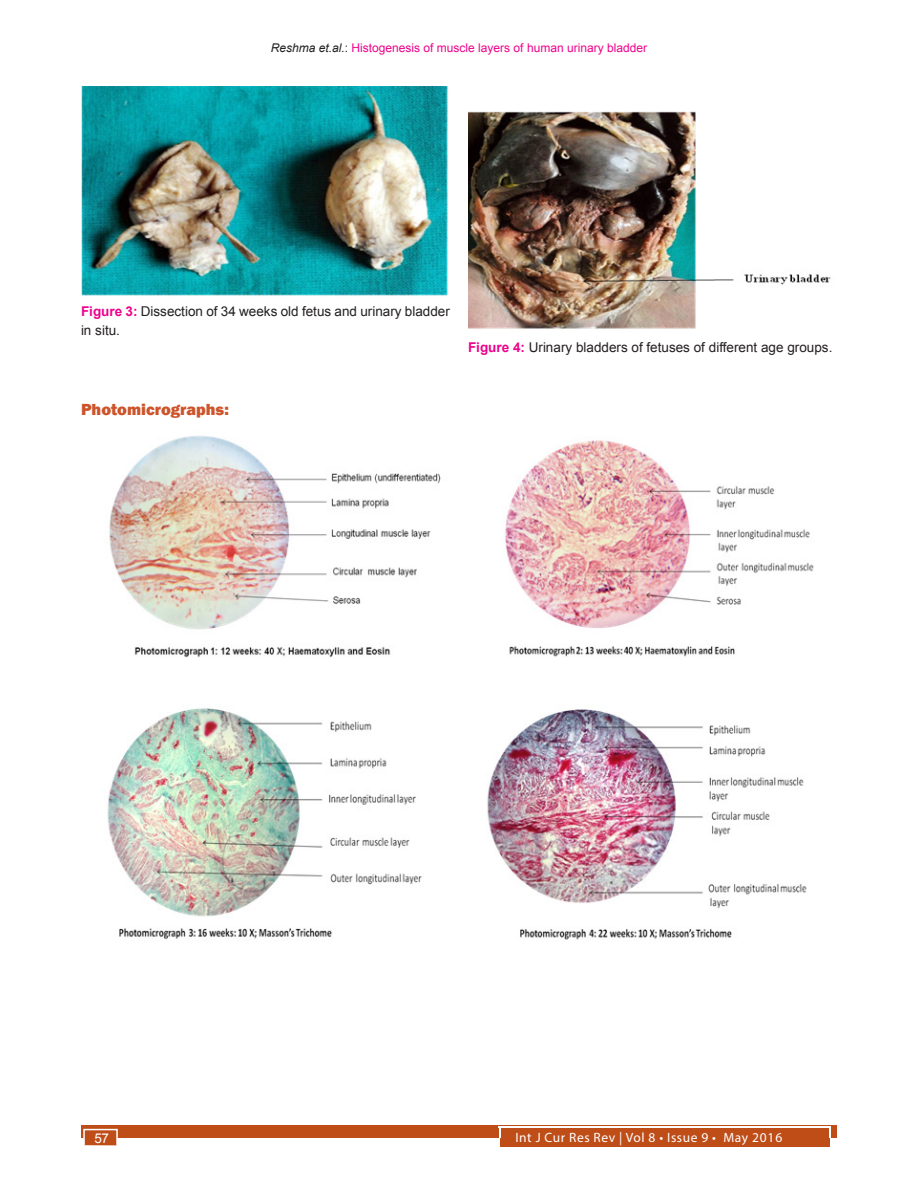
<style>
.page{position:relative;width:918px;height:1188px;background:#fff}
.page>*{position:absolute;margin:0;border:0;box-sizing:border-box;transform-origin:0 0}
.Head_2{font:800 16.5px "Franklin Gothic";color:#cd542a}
.Figure_caption{font:13.5px/18.9px "Arial";color:#231f20}
.t1{font:13.5px "Myriad Pro";letter-spacing:.04em;color:#fff}
.t2{font:13.5px "Arial";color:#fff}
.t3{font:12px "Arial";color:#ed028c}
.s1{font-style:italic;color:#231f20}
.s2{color:#231f20}
.s3{font-weight:700;color:#ed028c}
</style>
<div class="page">
<div style="left:81px;top:1125px;width:756px;height:13px;background:#be4d18"></div>
<div style="left:500px;top:1128px;width:329px;height:19px;background:#be4d18"></div>
<hr style="left:499px;top:1127px;width:331px;height:1px;background:#fff">
<svg style="left:829px;top:1127px;width:2px;height:11px"></svg>
<div style="left:83px;top:1129px;width:35px;height:17px;background:#be4d18;border:2px solid #fff"></div>
<img style="left:81px;top:86px;width:367px;height:210px">
<img style="left:468px;top:111px;width:363px;height:218px">
<img style="left:107px;top:435px;width:707px;height:505px">
<p class="t3" style="left:271px;top:40px;width:378px"><span class="s1">Reshma et.al.</span><span class="s2">:</span> Histogenesis of muscle layers of human urinary bladder</p>
<p class="Figure_caption" style="left:81px;top:302px;width:370px"><span class="s3">Figure 3:</span> Dissection of 34 weeks old fetus and urinary bladder in situ.</p>
<p class="Figure_caption" style="left:468px;top:338px;width:366px"><span class="s3">Figure 4:</span> Urinary bladders of fetuses of different age groups.</p>
<p class="Head_2" style="left:81px;top:399px;width:149px">Photomicrographs:</p>
<p class="t2" style="left:94px;top:1130px;width:16px">57</p>
<p class="t1" style="left:515px;top:1129px;width:268px">Int J Cur Res Rev | Vol 8 • Issue 9 • May 2016</p>
</div>
